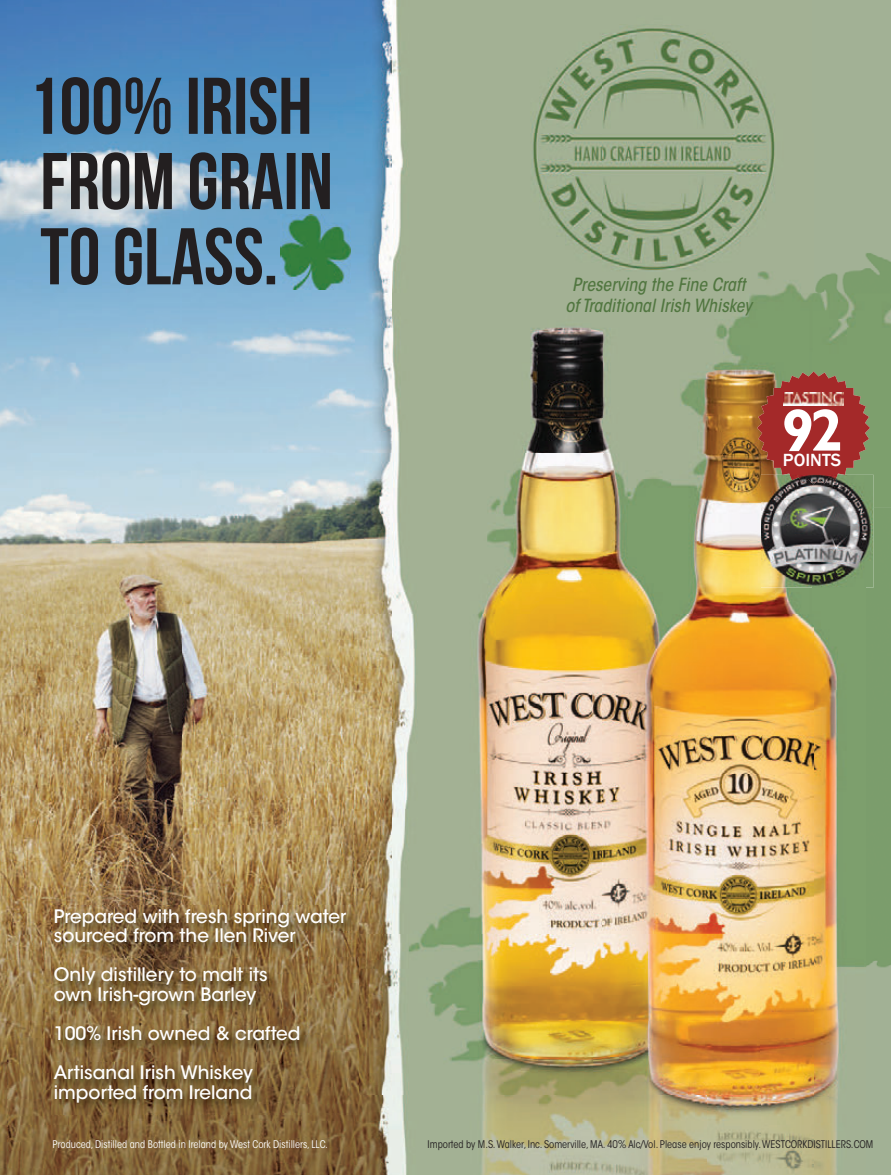
<style>
.page{position:relative;width:891px;height:1175px;background:#fff}
.page>*{position:absolute;margin:0;border:0;box-sizing:border-box;transform-origin:0 0}
.t1{font:700 59.85px "Gill Sans";color:#fff}
.t2{font:500 18.45px/19.5px "ITC Avant Garde Std";color:#fff}
.t3{font:500 18.15px "Franklin Gothic";color:#fff}
.t4{font:italic 500 condensed 18px/21.6px "ITC Avant Garde Std";color:#517640;text-align:center}
.t5{font:condensed 10.5px "ITC Avant Garde Std";color:#231f20}
.t6{font:condensed 10.5px "ITC Avant Garde Std";color:#fff}
</style>
<div class="page">
<img style="left:0;top:0;width:813px;height:934px">
<img style="left:813px;top:0;width:78px;height:507px">
<img style="left:866px;top:507px;width:25px;height:667px">
<img style="left:813px;top:587px;width:53px;height:587px">
<img style="left:0;top:934px;width:78px;height:240px">
<img style="left:359px;top:934px;width:401px;height:161px">
<img style="left:760px;top:934px;width:53px;height:240px">
<img style="left:78px;top:1095px;width:683px;height:79px">
<svg style="left:757px;top:371px;width:113px;height:113px;background:#9c4235"></svg>
<img style="left:784px;top:392px;width:60px;height:14px">
<img style="left:51px;top:905px;width:308px;height:209px">
<img style="left:281px;top:214px;width:70px;height:75px">
<svg style="left:41px;top:227px;width:234px;height:58px;background:#516c81"></svg>
<svg style="left:43px;top:152px;width:287px;height:58px;background:#5d6872"></svg>
<svg style="left:36px;top:77px;width:273px;height:57px;background:#3b5972"></svg>
<img style="left:761px;top:475px;width:113px;height:112px">
<img style="left:782px;top:475px;width:63px;height:9px">
<p class="t4" style="left:566px;top:274px;width:188px">Preserving the Fine Craft of Traditional Irish Whiskey</p>
<p class="t1" style="left:781px;top:394px;width:63px">92</p>
<p class="t3" style="left:783px;top:448px;width:60px">POINTS</p>
<p class="t2" style="left:54px;top:906px;width:294px">Prepared with fresh spring water sourced from the Ilen River</p>
<p class="t2" style="left:54px;top:965px;width:215px">Only distillery to malt its own Irish-grown Barley</p>
<p class="t2" style="left:54px;top:1013px;width:248px;line-height:39px">100% Irish owned &amp; crafted<br>Artisanal Irish Whiskey</p>
<p class="t2" style="left:54px;top:1082px;width:200px">imported from Ireland</p>
<p class="t6" style="left:53px;top:1138px;width:277px">Produced, Distilled and Bottled in Ireland by West Cork Distillers, LLC.</p>
<p class="t5" style="left:428px;top:1138px;width:447px">Imported by M.S. Walker, Inc. Somerville, MA. 40% Alc/Vol. Please enjoy responsibly. WESTCORKDISTILLERS.COM</p>
</div>
